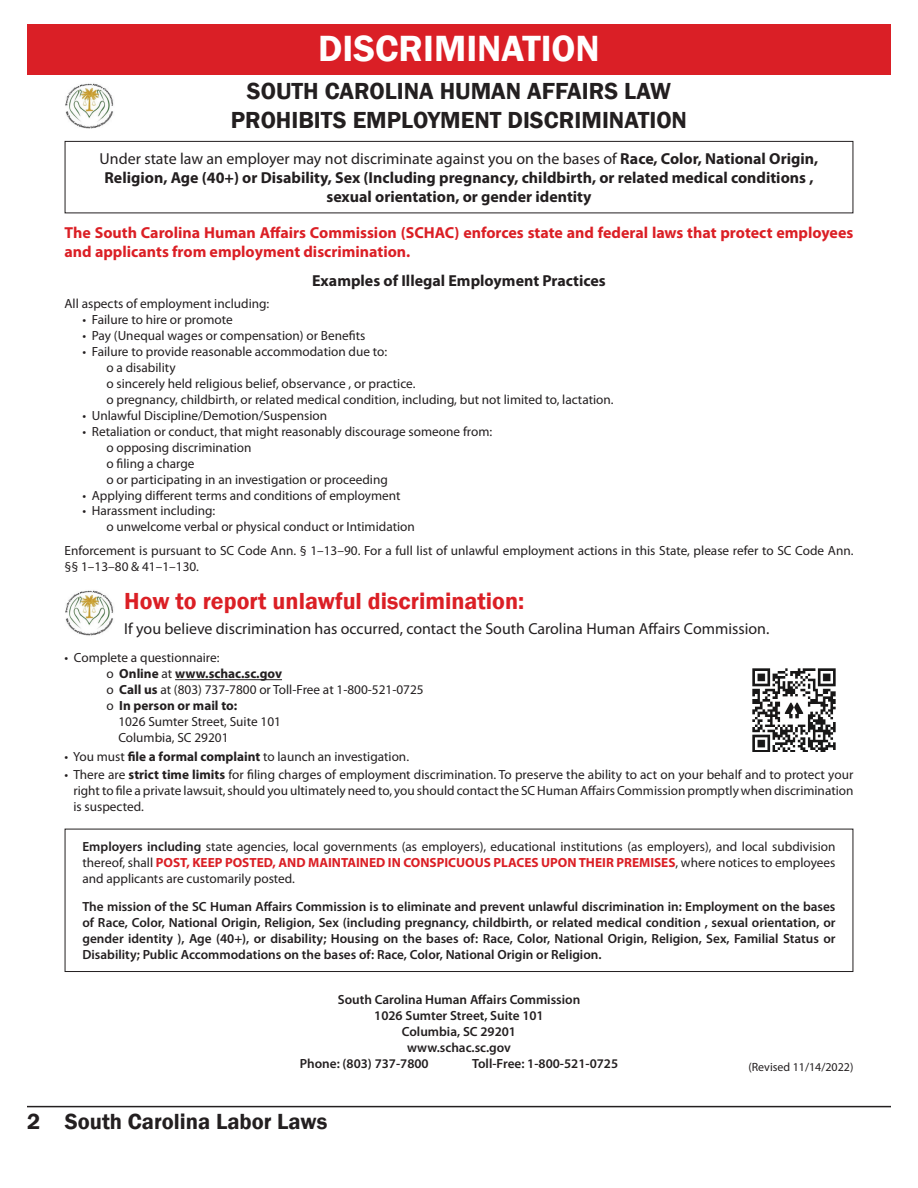
<style>
.page{position:relative;width:918px;height:1188px;background:#fff}
.page>*{position:absolute;margin:0;border:0;box-sizing:border-box;transform-origin:0 0}
.t1{font:600 37.5px "Franklin Gothic";color:#fff}
.t2{font:600 23.85px "Franklin Gothic";color:#231f20}
.t3{font:600 23.85px "Franklin Gothic";color:#db1f25}
.t4{font:600 22.5px "Franklin Gothic";color:#231f20}
.t5{font:700 15.9px/19px "Myriad Pro";color:#231f20;text-align:center}
.t6{font:700 15.9px/19px "Myriad Pro";color:#db1f25}
.t7{font:15.9px "Myriad Pro";color:#231f20}
.t8{font:13.35px/15.9px "Myriad Pro";color:#231f20;text-align:justify}
.t9{font:600 13.35px/15.9px "Myriad Pro";color:#231f20;text-align:justify}
.t10{font:700 13.35px "Myriad Pro";color:#231f20}
.t11{font:12px "Myriad Pro";color:#231f20}
.s1{font-weight:400}
.s2{font-weight:700}
.s3{font-weight:600}
.s4{font-weight:700;color:#db1f25}
</style>
<div class="page">
<div style="left:27px;top:24px;width:864px;height:50px;background:#da1f26"></div>
<img style="left:65px;top:83px;width:49px;height:46px">
<div style="left:65px;top:141px;width:788px;height:72px;border:1px solid #231f20"></div>
<hr style="left:175px;top:679px;width:107px;height:1px;background:#231f20">
<img style="left:752px;top:669px;width:84px;height:83px">
<div style="left:65px;top:829px;width:788px;height:143px;border:1px solid #231f20"></div>
<img style="left:65px;top:590px;width:49px;height:46px">
<hr style="left:27px;top:1106px;width:864px;height:1px;background:#231f20">
<p class="t1" style="left:318px;top:26px;width:283px">DISCRIMINATION</p>
<p class="t2" style="left:247px;top:77px;width:426px">SOUTH CAROLINA HUMAN AFFAIRS LAW</p>
<p class="t2" style="left:231px;top:106px;width:458px">PROHIBITS EMPLOYMENT DISCRIMINATION</p>
<p class="t5" style="left:100px;top:149px;width:720px"><span class="s1">Under state law an employer may not discriminate against you on the bases of</span> Race, Color, National Origin,<br>Religion, Age (40+) or Disability, Sex (Including pregnancy, childbirth, or related medical conditions , sexual orientation, or gender identity</p>
<p class="t6" style="left:65px;top:223px;width:790px">The South Carolina Human Affairs Commission (SCHAC) enforces state and federal laws that protect employees and applicants from employment discrimination.</p>
<p class="t5" style="left:312px;top:271px;width:295px">Examples of Illegal Employment Practices</p>
<p class="t8" style="left:65px;top:296px;width:206px">All aspects of employment including:</p>
<p class="t8" style="left:82px;top:312px;width:152px">• Failure to hire or promote</p>
<p class="t8" style="left:82px;top:327px;width:284px">• Pay (Unequal wages or compensation) or Benefits</p>
<p class="t8" style="left:82px;top:343px;width:306px">• Failure to provide reasonable accommodation due to:</p>
<p class="t8" style="left:106px;top:359px;width:71px">o a disability</p>
<p class="t8" style="left:106px;top:375px;width:311px">o sincerely held religious belief, observance , or practice.</p>
<p class="t8" style="left:106px;top:391px;width:509px">o pregnancy, childbirth, or related medical condition, including, but not limited to, lactation.</p>
<p class="t8" style="left:82px;top:407px;width:246px">• Unlawful Discipline/Demotion/Suspension</p>
<p class="t8" style="left:82px;top:423px;width:411px">• Retaliation or conduct, that might reasonably discourage someone from:</p>
<p class="t8" style="left:106px;top:439px;width:147px">o opposing discrimination</p>
<p class="t8" style="left:106px;top:455px;width:90px">o filing a charge</p>
<p class="t8" style="left:106px;top:471px;width:283px">o or participating in an investigation or proceeding</p>
<p class="t8" style="left:82px;top:487px;width:320px">• Applying different terms and conditions of employment</p>
<p class="t8" style="left:82px;top:503px;width:134px">• Harassment including:</p>
<p class="t8" style="left:106px;top:519px;width:310px">o unwelcome verbal or physical conduct or Intimidation</p>
<p class="t8" style="left:65px;top:542px;width:790px">Enforcement is pursuant to SC Code Ann. § 1–13–90. For a full list of unlawful employment actions in this State, please refer to SC Code Ann. §§ 1–13–80 &amp; 41–1–130.</p>
<p class="t3" style="left:124px;top:586px;width:401px">How to report unlawful discrimination:</p>
<p class="t7" style="left:124px;top:619px;width:647px">If you believe discrimination has occurred, contact the South Carolina Human Affairs Commission.</p>
<p class="t8" style="left:65px;top:650px;width:157px">• Complete a questionnaire:</p>
<p class="t10" style="left:106px;top:665px;width:177px"><span class="s1">o</span> Online <span class="s1">at</span> www.schac.sc.gov</p>
<p class="t8" style="left:106px;top:682px;width:319px">o <span class="s2">Call us</span> at (803) 737-7800 or Toll-Free at 1-800-521-0725</p>
<p class="t10" style="left:106px;top:697px;width:132px"><span class="s1">o</span> In person or mail to:</p>
<p class="t8" style="left:118px;top:714px;width:164px">1026 Sumter Street, Suite 101</p>
<p class="t8" style="left:118px;top:729px;width:112px">Columbia, SC 29201</p>
<p class="t8" style="left:65px;top:748px;width:346px">• You must <span class="s2">file a formal complaint</span> to launch an investigation.</p>
<p class="t8" style="left:73px;top:767px;width:782px;text-indent:-9px">• There are <span class="s2">strict time limits</span> for filing charges of employment discrimination. To preserve the ability to act on your behalf and to protect your right to file a private lawsuit, should you ultimately need to, you should contact the SC Human Affairs Commission promptly when discrimination is suspected.</p>
<p class="t8" style="left:82px;top:839px;width:755px"><span class="s3">Employers including</span> state agencies, local governments (as employers), educational institutions (as employers), and local subdivision thereof, shall <span class="s4">POST, KEEP POSTED, AND MAINTAINED IN CONSPICUOUS PLACES UPON THEIR PREMISES</span>, where notices to employees and applicants are customarily posted.</p>
<p class="t9" style="left:82px;top:898px;width:755px">The mission of the SC Human Affairs Commission is to eliminate and prevent unlawful discrimination in: Employment on the bases of Race, Color, National Origin, Religion, Sex (including pregnancy, childbirth, or related medical condition , sexual orientation, or gender identity ), Age (40+), or disability; Housing on the bases of: Race, Color, National Origin, Religion, Sex, Familial Status or Disability; Public Accommodations on the bases of: Race, Color, National Origin or Religion.</p>
<p class="t9" style="left:338px;top:991px;width:244px">South Carolina Human Affairs Commission</p>
<p class="t9" style="left:374px;top:1007px;width:171px">1026 Sumter Street, Suite 101</p>
<p class="t9" style="left:402px;top:1023px;width:116px">Columbia, SC 29201</p>
<p class="t9" style="left:407px;top:1039px;width:105px">www.schac.sc.gov</p>
<p class="t9" style="left:300px;top:1055px;width:130px">Phone: (803) 737-7800</p>
<p class="t9" style="left:472px;top:1055px;width:147px">Toll-Free: 1-800-521-0725</p>
<p class="t11" style="left:748px;top:1060px;width:107px">(Revised 11/14/2022)</p>
<h3 class="t4" style="left:27px;top:1108px;width:302px">2 South Carolina Labor Laws</h3>
</div>
